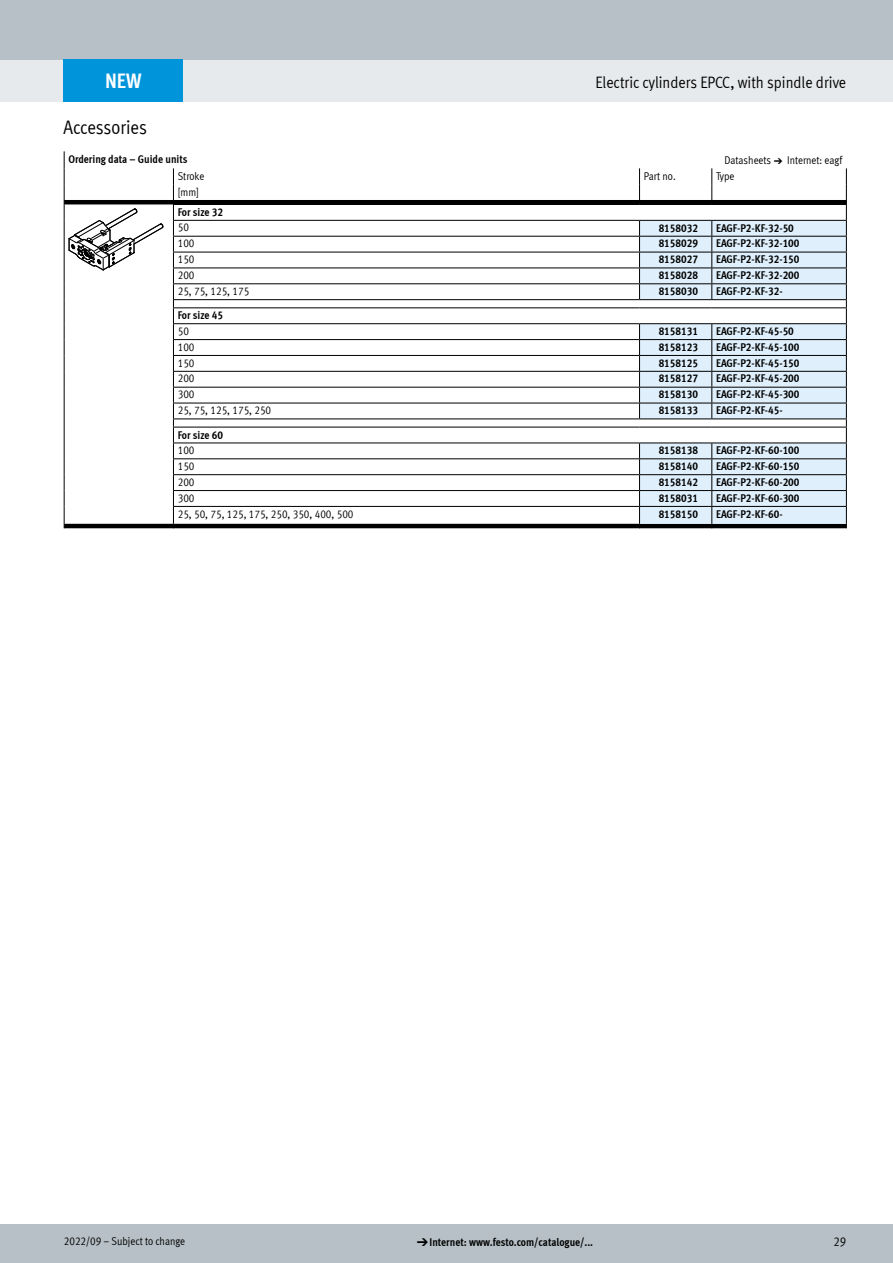
<style>
.page{position:relative;width:893px;height:1263px;background:#fff}
.page>*{position:absolute;margin:0;border:0;box-sizing:border-box;transform-origin:0 0}
.t1{font:700 21px "Meta Cond LF";color:#fff}
.t2{font:19.5px "Meta Cond LF";letter-spacing:-.005em;color:#000}
.t3{font:16.5px "Meta Cond LF";color:#000}
.t4{font:12.75px "Meta Cond LF";color:#000}
.t5{font:700 11.25px "Meta Cond LF";color:#000}
.t6{font:11.25px "Meta Cond LF";color:#000}
.s1{font-family:"Meto Pict 182"}
.s2{font-family:"Meto Pict 182";font-weight:400}
</style>
<div class="page">
<div style="left:0;top:1225px;width:893px;height:38px;background:#b6c0c6"></div>
<div style="left:0;top:60px;width:893px;height:42px;background:#e7eaec"></div>
<div style="left:0;top:0;width:893px;height:60px;background:#b6c0c6"></div>
<svg style="left:163px;top:200px;width:683px;height:328px"></svg>
<svg style="left:639px;top:221px;width:207px;height:303px;background:#dfedf7"></svg>
<hr style="left:173px;top:236px;width:466px;height:1px;background:#000">
<hr style="left:639px;top:236px;width:73px;height:1px;background:#000">
<hr style="left:173px;top:252px;width:466px;height:1px;background:#000">
<hr style="left:639px;top:252px;width:73px;height:1px;background:#000">
<hr style="left:712px;top:252px;width:135px;height:1px;background:#000">
<hr style="left:173px;top:268px;width:466px;height:1px;background:#000">
<hr style="left:639px;top:268px;width:73px;height:1px;background:#000">
<hr style="left:712px;top:268px;width:135px;height:1px;background:#000">
<hr style="left:173px;top:283px;width:466px;height:1px;background:#000">
<hr style="left:639px;top:283px;width:73px;height:1px;background:#000">
<svg style="left:639px;top:221px;width:1px;height:78px"></svg>
<hr style="left:712px;top:283px;width:135px;height:1px;background:#000">
<svg style="left:711px;top:221px;width:1px;height:78px"></svg>
<hr style="left:173px;top:299px;width:466px;height:1px;background:#000">
<hr style="left:639px;top:299px;width:73px;height:1px;background:#000">
<hr style="left:712px;top:299px;width:135px;height:1px;background:#000">
<hr style="left:173px;top:339px;width:466px;height:1px;background:#000">
<hr style="left:639px;top:339px;width:73px;height:1px;background:#000">
<hr style="left:173px;top:355px;width:466px;height:1px;background:#000">
<hr style="left:639px;top:355px;width:73px;height:1px;background:#000">
<hr style="left:712px;top:355px;width:135px;height:1px;background:#000">
<hr style="left:173px;top:371px;width:466px;height:1px;background:#000">
<hr style="left:639px;top:371px;width:73px;height:1px;background:#000">
<hr style="left:712px;top:371px;width:135px;height:1px;background:#000">
<hr style="left:173px;top:387px;width:466px;height:1px;background:#000">
<hr style="left:639px;top:387px;width:73px;height:1px;background:#000">
<hr style="left:712px;top:387px;width:135px;height:1px;background:#000">
<hr style="left:173px;top:403px;width:466px;height:1px;background:#000">
<hr style="left:639px;top:403px;width:73px;height:1px;background:#000">
<svg style="left:639px;top:324px;width:1px;height:94px"></svg>
<hr style="left:712px;top:403px;width:135px;height:1px;background:#000">
<svg style="left:711px;top:324px;width:1px;height:94px"></svg>
<hr style="left:173px;top:418px;width:466px;height:1px;background:#000">
<hr style="left:639px;top:418px;width:73px;height:1px;background:#000">
<hr style="left:712px;top:418px;width:135px;height:1px;background:#000">
<hr style="left:173px;top:458px;width:466px;height:1px;background:#000">
<hr style="left:639px;top:458px;width:73px;height:1px;background:#000">
<hr style="left:712px;top:458px;width:135px;height:1px;background:#000">
<hr style="left:173px;top:474px;width:466px;height:1px;background:#000">
<hr style="left:639px;top:474px;width:73px;height:1px;background:#000">
<hr style="left:712px;top:474px;width:135px;height:1px;background:#000">
<hr style="left:173px;top:490px;width:466px;height:1px;background:#000">
<hr style="left:639px;top:490px;width:73px;height:1px;background:#000">
<hr style="left:712px;top:490px;width:135px;height:1px;background:#000">
<hr style="left:173px;top:506px;width:466px;height:1px;background:#000">
<hr style="left:639px;top:506px;width:73px;height:1px;background:#000">
<hr style="left:712px;top:506px;width:135px;height:1px;background:#000">
<hr style="left:173px;top:443px;width:466px;height:1px;background:#000">
<svg style="left:639px;top:168px;width:1px;height:36px"></svg>
<svg style="left:711px;top:168px;width:1px;height:36px"></svg>
<hr style="left:639px;top:220px;width:73px;height:1px;background:#000">
<hr style="left:712px;top:220px;width:135px;height:1px;background:#000">
<hr style="left:712px;top:236px;width:135px;height:1px;background:#000">
<hr style="left:712px;top:323px;width:135px;height:1px;background:#000">
<hr style="left:712px;top:339px;width:135px;height:1px;background:#000">
<hr style="left:712px;top:443px;width:135px;height:1px;background:#000">
<hr style="left:173px;top:204px;width:466px;height:1px;background:#000">
<hr style="left:639px;top:204px;width:73px;height:1px;background:#000">
<hr style="left:712px;top:204px;width:135px;height:1px;background:#000">
<hr style="left:173px;top:220px;width:466px;height:1px;background:#000">
<hr style="left:173px;top:323px;width:466px;height:1px;background:#000">
<hr style="left:639px;top:323px;width:73px;height:1px;background:#000">
<hr style="left:173px;top:307px;width:466px;height:1px;background:#000">
<hr style="left:639px;top:307px;width:73px;height:1px;background:#000">
<hr style="left:712px;top:307px;width:135px;height:1px;background:#000">
<hr style="left:639px;top:443px;width:73px;height:1px;background:#000">
<hr style="left:173px;top:427px;width:466px;height:1px;background:#000">
<hr style="left:639px;top:427px;width:73px;height:1px;background:#000">
<hr style="left:712px;top:427px;width:135px;height:1px;background:#000">
<svg style="left:173px;top:168px;width:1px;height:360px"></svg>
<svg style="left:639px;top:443px;width:1px;height:85px"></svg>
<svg style="left:711px;top:443px;width:1px;height:85px"></svg>
<svg style="left:846px;top:168px;width:1px;height:360px"></svg>
<svg style="left:64px;top:151px;width:99px;height:377px"></svg>
<div style="left:64px;top:60px;width:119px;height:42px;background:#0095db"></div>
<h1 class="t1" style="left:105px;top:67px;width:38px">NEW</h1>
<h3 class="t3" style="left:595px;top:72px;width:252px">Electric cylinders EPCC, with spindle drive</h3>
<h2 class="t2" style="left:64px;top:116px;width:85px">Accessories</h2>
<p class="t5" style="left:68px;top:152px;width:121px">Ordering data – Guide units</p>
<p class="t6" style="left:724px;top:153px;width:119px">Datasheets <span class="s1">a</span> Internet: eagf</p>
<p class="t6" style="left:178px;top:169px;width:28px">Stroke</p>
<p class="t6" style="left:644px;top:169px;width:33px">Part no.</p>
<p class="t6" style="left:716px;top:169px;width:20px">Type</p>
<p class="t6" style="left:178px;top:185px;width:23px">[mm]</p>
<p class="t5" style="left:178px;top:205px;width:47px">For size 32</p>
<p class="t6" style="left:178px;top:221px;width:13px">50</p>
<p class="t5" style="left:659px;top:220px;width:41px">8158032</p>
<p class="t5" style="left:716px;top:220px;width:79px">EAGF-P2-KF-32-50</p>
<p class="t6" style="left:178px;top:236px;width:18px">100</p>
<p class="t5" style="left:659px;top:236px;width:41px">8158029</p>
<p class="t5" style="left:716px;top:236px;width:85px">EAGF-P2-KF-32-100</p>
<p class="t6" style="left:178px;top:252px;width:18px">150</p>
<p class="t5" style="left:659px;top:252px;width:41px">8158027</p>
<p class="t5" style="left:716px;top:252px;width:85px">EAGF-P2-KF-32-150</p>
<p class="t6" style="left:178px;top:268px;width:18px">200</p>
<p class="t5" style="left:659px;top:268px;width:41px">8158028</p>
<p class="t5" style="left:716px;top:268px;width:85px">EAGF-P2-KF-32-200</p>
<p class="t6" style="left:178px;top:284px;width:73px">25, 75, 125, 175</p>
<p class="t5" style="left:659px;top:284px;width:41px">8158030</p>
<p class="t5" style="left:716px;top:284px;width:68px">EAGF-P2-KF-32-</p>
<p class="t5" style="left:178px;top:308px;width:47px">For size 45</p>
<p class="t6" style="left:178px;top:324px;width:13px">50</p>
<p class="t5" style="left:659px;top:324px;width:41px">8158131</p>
<p class="t5" style="left:716px;top:324px;width:79px">EAGF-P2-KF-45-50</p>
<p class="t6" style="left:178px;top:340px;width:18px">100</p>
<p class="t5" style="left:659px;top:340px;width:41px">8158123</p>
<p class="t5" style="left:716px;top:340px;width:85px">EAGF-P2-KF-45-100</p>
<p class="t6" style="left:178px;top:356px;width:18px">150</p>
<p class="t5" style="left:659px;top:356px;width:41px">8158125</p>
<p class="t5" style="left:716px;top:356px;width:85px">EAGF-P2-KF-45-150</p>
<p class="t6" style="left:178px;top:372px;width:18px">200</p>
<p class="t5" style="left:659px;top:371px;width:41px">8158127</p>
<p class="t5" style="left:716px;top:371px;width:85px">EAGF-P2-KF-45-200</p>
<p class="t6" style="left:178px;top:387px;width:18px">300</p>
<p class="t5" style="left:659px;top:387px;width:41px">8158130</p>
<p class="t5" style="left:716px;top:387px;width:85px">EAGF-P2-KF-45-300</p>
<p class="t6" style="left:178px;top:403px;width:95px">25, 75, 125, 175, 250</p>
<p class="t5" style="left:659px;top:403px;width:41px">8158133</p>
<p class="t5" style="left:716px;top:403px;width:68px">EAGF-P2-KF-45-</p>
<p class="t5" style="left:178px;top:428px;width:47px">For size 60</p>
<p class="t6" style="left:178px;top:443px;width:18px">100</p>
<p class="t5" style="left:659px;top:443px;width:41px">8158138</p>
<p class="t5" style="left:716px;top:443px;width:85px">EAGF-P2-KF-60-100</p>
<p class="t6" style="left:178px;top:459px;width:18px">150</p>
<p class="t5" style="left:659px;top:459px;width:41px">8158140</p>
<p class="t5" style="left:716px;top:459px;width:85px">EAGF-P2-KF-60-150</p>
<p class="t6" style="left:178px;top:475px;width:18px">200</p>
<p class="t5" style="left:659px;top:475px;width:41px">8158142</p>
<p class="t5" style="left:716px;top:475px;width:85px">EAGF-P2-KF-60-200</p>
<p class="t6" style="left:178px;top:491px;width:18px">300</p>
<p class="t5" style="left:659px;top:491px;width:41px">8158031</p>
<p class="t5" style="left:716px;top:491px;width:85px">EAGF-P2-KF-60-300</p>
<p class="t6" style="left:178px;top:507px;width:177px">25, 50, 75, 125, 175, 250, 350, 400, 500</p>
<p class="t5" style="left:659px;top:506px;width:41px">8158150</p>
<p class="t5" style="left:716px;top:506px;width:68px">EAGF-P2-KF-60-</p>
<p class="t6" style="left:64px;top:1234px;width:123px">2022/09 – Subject to change</p>
<p class="t5" style="left:417px;top:1235px;width:178px"><span class="s2">d</span>Internet: www.festo.com/catalogue/...</p>
<p class="t4" style="left:833px;top:1234px;width:14px">29</p>
</div>
